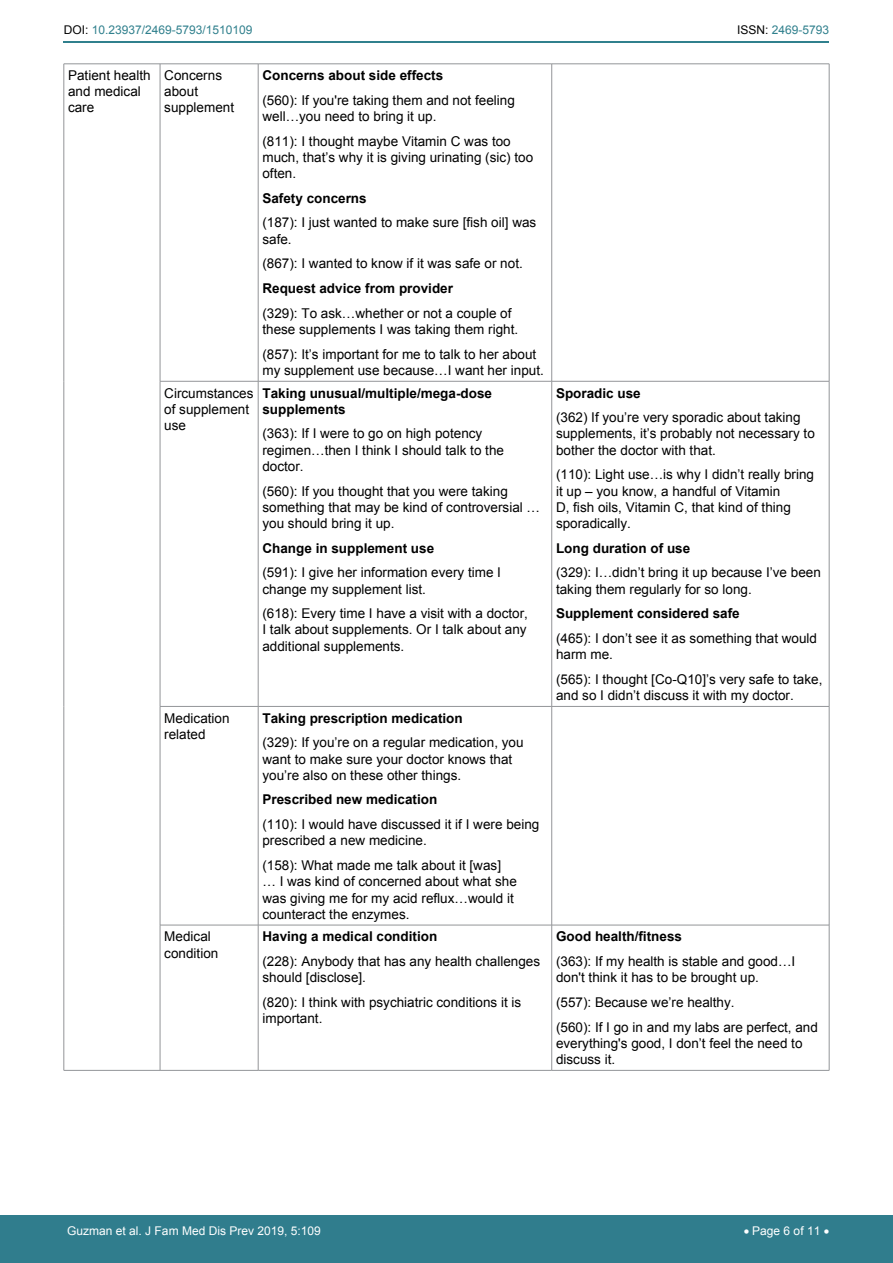
<style>
.page{position:relative;width:893px;height:1263px;background:#fff}
.page>*{position:absolute;margin:0;border:0;box-sizing:border-box;transform-origin:0 0}
.t1{font:13.5px/16.2px "Arial";color:#000}
.t2{font:700 13.5px/16.2px "Arial";color:#000}
.t3{font:12px "Arial";color:#fff}
.t4{font:12px "Arial";color:#30808d}
.s1{color:#000}
</style>
<div class="page">
<hr style="left:64px;top:41px;width:765px;height:2px;background:#30808d">
<div style="left:0;top:1216px;width:893px;height:47px;background:#307d8d"></div>
<hr style="left:64px;top:64px;width:96px;height:1px;background:#939598">
<hr style="left:64px;top:64px;width:1px;height:317px;background:#939598">
<hr style="left:160px;top:64px;width:98px;height:1px;background:#939598">
<hr style="left:160px;top:64px;width:1px;height:317px;background:#939598">
<hr style="left:258px;top:64px;width:294px;height:1px;background:#939598">
<hr style="left:258px;top:64px;width:1px;height:317px;background:#939598">
<hr style="left:552px;top:64px;width:277px;height:1px;background:#939598">
<hr style="left:551px;top:64px;width:1px;height:317px;background:#939598">
<hr style="left:829px;top:64px;width:1px;height:317px;background:#939598">
<hr style="left:64px;top:381px;width:1px;height:325px;background:#939598">
<hr style="left:160px;top:381px;width:98px;height:1px;background:#939598">
<hr style="left:160px;top:381px;width:1px;height:325px;background:#939598">
<hr style="left:258px;top:381px;width:294px;height:1px;background:#939598">
<hr style="left:258px;top:381px;width:1px;height:325px;background:#939598">
<hr style="left:552px;top:381px;width:277px;height:1px;background:#939598">
<hr style="left:551px;top:381px;width:1px;height:325px;background:#939598">
<hr style="left:829px;top:381px;width:1px;height:325px;background:#939598">
<hr style="left:64px;top:706px;width:1px;height:219px;background:#939598">
<hr style="left:160px;top:706px;width:98px;height:1px;background:#939598">
<hr style="left:160px;top:706px;width:1px;height:219px;background:#939598">
<hr style="left:258px;top:706px;width:294px;height:1px;background:#939598">
<hr style="left:258px;top:706px;width:1px;height:219px;background:#939598">
<hr style="left:552px;top:706px;width:277px;height:1px;background:#939598">
<hr style="left:551px;top:706px;width:1px;height:219px;background:#939598">
<hr style="left:829px;top:706px;width:1px;height:219px;background:#939598">
<hr style="left:64px;top:925px;width:1px;height:145px;background:#939598">
<hr style="left:160px;top:925px;width:98px;height:1px;background:#939598">
<hr style="left:160px;top:925px;width:1px;height:145px;background:#939598">
<hr style="left:258px;top:925px;width:294px;height:1px;background:#939598">
<hr style="left:258px;top:925px;width:1px;height:145px;background:#939598">
<hr style="left:552px;top:925px;width:277px;height:1px;background:#939598">
<hr style="left:551px;top:925px;width:1px;height:145px;background:#939598">
<hr style="left:829px;top:925px;width:1px;height:145px;background:#939598">
<hr style="left:64px;top:1070px;width:96px;height:1px;background:#939598">
<hr style="left:160px;top:1070px;width:98px;height:1px;background:#939598">
<hr style="left:258px;top:1070px;width:294px;height:1px;background:#939598">
<hr style="left:552px;top:1070px;width:277px;height:1px;background:#939598">
<p class="t4" style="left:64px;top:22px;width:190px"><span class="s1">DOI:</span> 10.23937/2469-5793/1510109</p>
<p class="t4" style="left:737px;top:22px;width:94px"><span class="s1">ISSN:</span> 2469-5793</p>
<p class="t1" style="left:68px;top:67px;width:84px">Patient health and medical care</p>
<p class="t1" style="left:164px;top:67px;width:71px">Concerns about supplement</p>
<p class="t2" style="left:262px;top:68px;width:182px">Concerns about side effects</p>
<p class="t1" style="left:262px;top:92px;width:254px">(560): If you're taking them and not feeling well…you need to bring it up.</p>
<p class="t1" style="left:262px;top:133px;width:272px">(811): I thought maybe Vitamin C was too much, that’s why it is giving urinating (sic) too often.</p>
<p class="t2" style="left:262px;top:190px;width:106px">Safety concerns</p>
<p class="t1" style="left:262px;top:215px;width:275px">(187): I just wanted to make sure [fish oil] was safe.</p>
<p class="t1" style="left:262px;top:256px;width:262px">(867): I wanted to know if it was safe or not.</p>
<p class="t2" style="left:262px;top:281px;width:192px">Request advice from provider</p>
<p class="t1" style="left:262px;top:305px;width:257px">(329): To ask…whether or not a couple of these supplements I was taking them right.</p>
<p class="t1" style="left:262px;top:346px;width:283px">(857): It’s important for me to talk to her about my supplement use because…I want her input.</p>
<p class="t1" style="left:164px;top:385px;width:91px">Circumstances of supplement use</p>
<p class="t2" style="left:262px;top:385px;width:231px">Taking unusual/multiple/mega-dose supplements</p>
<p class="t1" style="left:262px;top:426px;width:243px">(363): If I were to go on high potency regimen…then I think I should talk to the doctor.</p>
<p class="t1" style="left:262px;top:483px;width:279px">(560): If you thought that you were taking something that may be kind of controversial … you should bring it up.</p>
<p class="t2" style="left:262px;top:540px;width:173px">Change in supplement use</p>
<p class="t1" style="left:262px;top:565px;width:240px">(591): I give her information every time I change my supplement list.</p>
<p class="t1" style="left:262px;top:605px;width:267px;text-align:justify">(618): Every time I have a visit with a doctor, I talk about supplements. Or I talk about any additional supplements.</p>
<p class="t1" style="left:164px;top:710px;width:67px">Medication related</p>
<p class="t2" style="left:262px;top:710px;width:202px">Taking prescription medication</p>
<p class="t1" style="left:262px;top:735px;width:263px">(329): If you’re on a regular medication, you want to make sure your doctor knows that you’re also on these other things.</p>
<p class="t2" style="left:262px;top:792px;width:176px">Prescribed new medication</p>
<p class="t1" style="left:262px;top:816px;width:278px">(110): I would have discussed it if I were being prescribed a new medicine.</p>
<p class="t1" style="left:262px;top:857px;width:256px">(158): What made me talk about it [was] … I was kind of concerned about what she was giving me for my acid reflux…would it counteract the enzymes.</p>
<p class="t1" style="left:164px;top:928px;width:56px">Medical condition</p>
<p class="t2" style="left:262px;top:929px;width:176px">Having a medical condition</p>
<p class="t1" style="left:262px;top:953px;width:279px">(228): Anybody that has any health challenges should [disclose].</p>
<p class="t1" style="left:262px;top:994px;width:260px">(820): I think with psychiatric conditions it is important.</p>
<p class="t2" style="left:556px;top:385px;width:86px">Sporadic use</p>
<p class="t1" style="left:556px;top:409px;width:260px">(362) If you’re very sporadic about taking supplements, it’s probably not necessary to bother the doctor with that.</p>
<p class="t1" style="left:556px;top:467px;width:260px">(110): Light use…is why I didn’t really bring it up – you know, a handful of Vitamin<br>D, fish oils, Vitamin C, that kind of thing sporadically.</p>
<p class="t2" style="left:556px;top:540px;width:136px">Long duration of use</p>
<p class="t1" style="left:556px;top:565px;width:266px">(329): I…didn’t bring it up because I’ve been taking them regularly for so long.</p>
<p class="t2" style="left:556px;top:606px;width:185px">Supplement considered safe</p>
<p class="t1" style="left:556px;top:630px;width:263px">(465): I don’t see it as something that would harm me.</p>
<p class="t1" style="left:556px;top:671px;width:268px">(565): I thought [Co-Q10]’s very safe to take, and so I didn’t discuss it with my doctor.</p>
<p class="t2" style="left:556px;top:929px;width:128px">Good health/fitness</p>
<p class="t1" style="left:556px;top:953px;width:241px">(363): If my health is stable and good…I don't think it has to be brought up.</p>
<p class="t1" style="left:556px;top:990px;width:263px;line-height:24.8px">(557): Because we’re healthy.<br>(560): If I go in and my labs are perfect, and</p>
<p class="t1" style="left:556px;top:1035px;width:248px">everything's good, I don’t feel the need to discuss it.</p>
<p class="t3" style="left:67px;top:1222px;width:255px">Guzman et al. J Fam Med Dis Prev 2019, 5:109</p>
<p class="t3" style="left:744px;top:1222px;width:87px">• Page 6 of 11 •</p>
</div>
